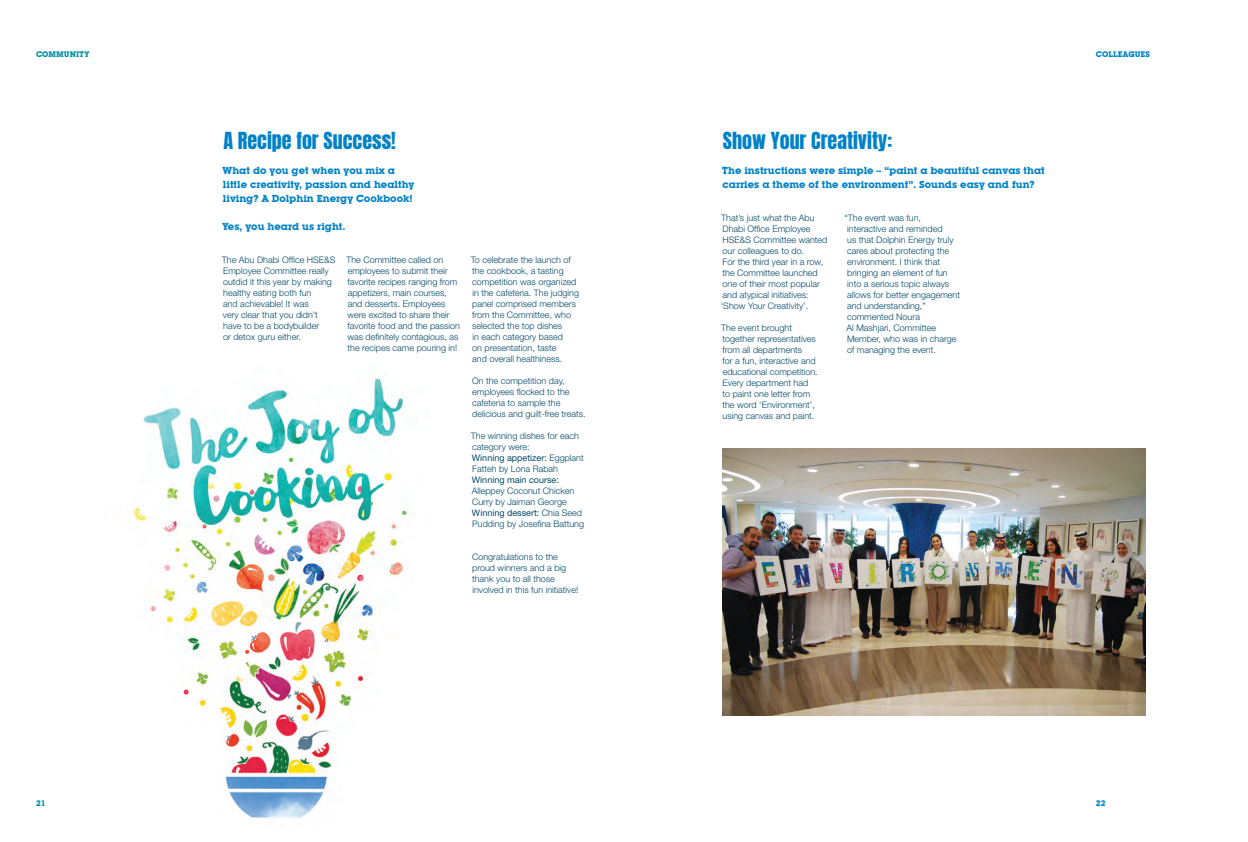
<style>
.page{position:relative;width:1248px;height:842px;background:#fff}
.page>*{position:absolute;margin:0;border:0;box-sizing:border-box;transform-origin:0 0}
.Main_Copy_Title_3__B{font:20px "Anton";color:#0082c8}
.Intro_Body_Copy__Blu{font:700 10px/14px "Lubalin Graph IT Cby BT";color:#0082c8}
.Main_Body_Copy{font:300 9px/11px "Helvetica Neue";color:#014866}
.Intro_Body_Copy__Blu-2{font:300 9px/11px "Helvetica Neue";color:#014866}
.t1{font:700 8px "Lubalin Graph IT Cby BT";color:#0082c8}
.t2{font:700 8px "Lubalin Graph IT Cby BT";color:#0091a1}
.s1{font-weight:400}
</style>
<div class="page">
<img style="left:134px;top:378px;width:274px;height:440px">
<img style="left:722px;top:448px;width:422px;height:268px">
<p class="t2" style="left:36px;top:49px;width:55px">COMMUNITY</p>
<p class="t2" style="left:36px;top:798px;width:11px">21</p>
<p class="Main_Copy_Title_3__B" style="left:223px;top:130px;width:174px">A Recipe for Success!</p>
<p class="Intro_Body_Copy__Blu" style="left:222px;top:164px;width:193px">What do you get when you mix a little creativity, passion and healthy living? A Dolphin Energy Cookbook!</p>
<p class="Intro_Body_Copy__Blu" style="left:222px;top:220px;width:124px">Yes, you heard us right.</p>
<p class="Main_Body_Copy" style="left:222px;top:254px;width:115px">The Abu Dhabi Office HSE&amp;S<br>Employee Committee really outdid it this year by making healthy eating both fun<br>and achievable! It was<br>very clear that you didn’t have to be a bodybuilder<br>or detox guru either.</p>
<p class="Main_Body_Copy" style="left:346px;top:254px;width:115px">The Committee called on employees to submit their favorite recipes ranging from appetizers, main courses, and desserts. Employees were excited to share their favorite food and the passion was definitely contagious, as the recipes came pouring in!</p>
<p class="Main_Body_Copy" style="left:471px;top:254px;width:110px">To celebrate the launch of the cookbook, a tasting competition was organized in the cafeteria. The judging panel comprised members from the Committee, who selected the top dishes<br>in each category based<br>on presentation, taste<br>and overall healthiness.</p>
<p class="Main_Body_Copy" style="left:472px;top:375px;width:115px">On the competition day, employees flocked to the cafeteria to sample the delicious and guilt-free treats.</p>
<p class="Main_Body_Copy" style="left:471px;top:430px;width:114px">The winning dishes for each category were:<br><span class="s1">Winning appetizer:</span> Eggplant<br>Fatteh by Lona Rabah</p>
<p class="Main_Body_Copy" style="left:471px;top:474px;width:114px"><span class="s1">Winning main course:<br></span>Alleppey Coconut Chicken<br>Curry by Jaiman George<br><span class="s1">Winning dessert:</span> Chia Seed<br>Pudding by Josefina Battung</p>
<p class="Main_Body_Copy" style="left:472px;top:551px;width:108px">Congratulations to the proud winners and a big thank you to all those involved in this fun initiative!</p>
<p class="Main_Copy_Title_3__B" style="left:722px;top:130px;width:171px">Show Your Creativity:</p>
<p class="Intro_Body_Copy__Blu" style="left:722px;top:164px;width:324px">The instructions were simple – “paint a beautiful canvas that carries a theme of the environment”. Sounds easy and fun?</p>
<p class="Intro_Body_Copy__Blu-2" style="left:720px;top:212px;width:108px">That’s just what the Abu<br>Dhabi Office Employee<br>HSE&amp;S Committee wanted our colleagues to do.<br>For the third year in a row, the Committee launched one of their most popular and atypical initiatives: ‘Show Your Creativity’.</p>
<p class="Main_Body_Copy" style="left:721px;top:322px;width:98px">The event brought together representatives from all departments<br>for a fun, interactive and educational competition.<br>Every department had<br>to paint one letter from the word ‘Environment’, using canvas and paint.</p>
<p class="Main_Body_Copy" style="left:844px;top:212px;width:117px">“The event was fun, interactive and reminded<br>us that Dolphin Energy truly cares about protecting the environment. I think that bringing an element of fun into a serious topic always allows for better engagement and understanding,” commented Noura<br>Al Mashjari, Committee<br>Member, who was in charge of managing the event.</p>
<p class="t1" style="left:1095px;top:49px;width:55px">COLLEAGUES</p>
<p class="t1" style="left:1095px;top:798px;width:11px">22</p>
</div>
